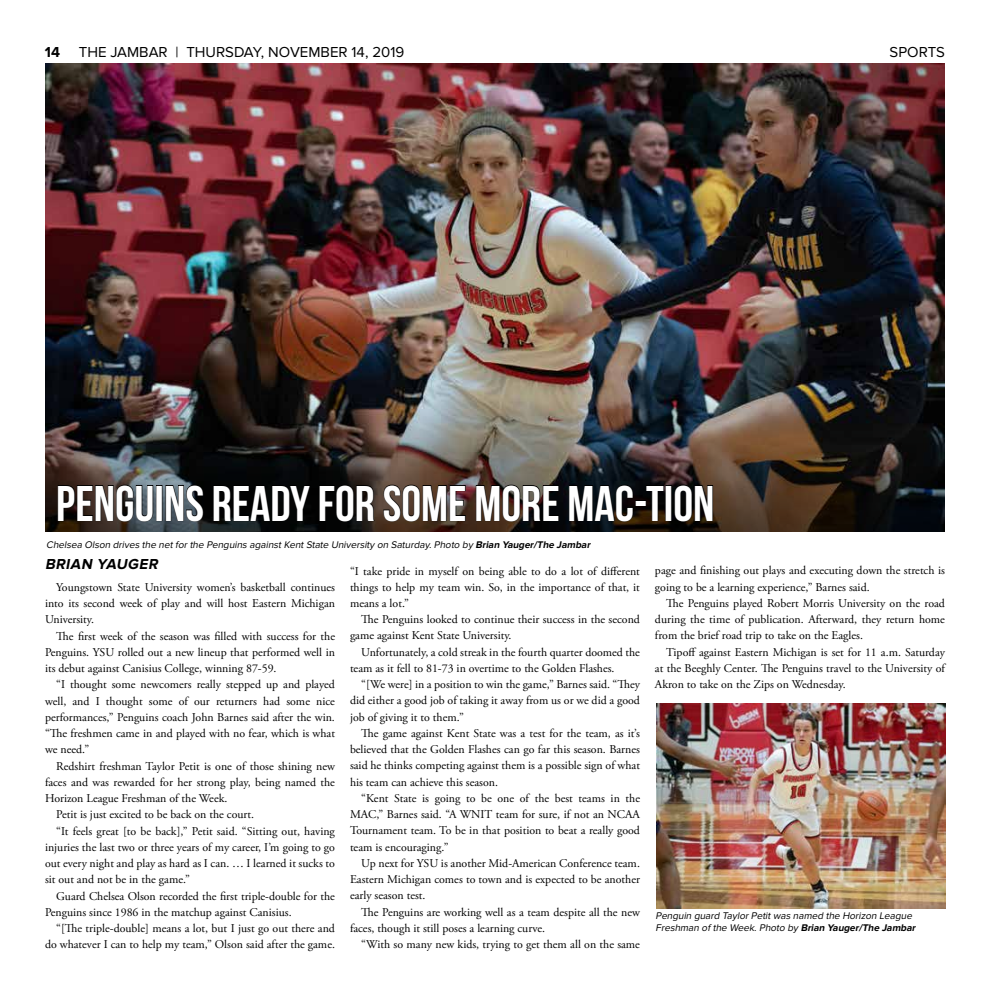
<style>
.page{position:relative;width:990px;height:990px;background:#fff}
.page>*{position:absolute;margin:0;border:0;box-sizing:border-box;transform-origin:0 0}
.t1{font:700 50px "Bebas Neue";color:#fff}
.t2{font:15px "Proxima Nova";color:#000}
.t3{font:italic 700 15px "Proxima Nova";color:#000}
.t4{font:700 15px "Proxima Nova";color:#000}
.t5{font:11.88px/16.2px "Adobe Garamond Pro";color:#000;text-align:justify}
.t6{font:italic 10px/12px "Proxima Nova";color:#000}
.s1{font-weight:700}
</style>
<div class="page">
<img style="left:45px;top:63px;width:900px;height:334px">
<img style="left:45px;top:397px;width:900px;height:135px">
<svg style="left:58px;top:485px;width:95px;height:37px;background:#2e2726"></svg>
<div style="left:156px;top:486px;width:6px;height:35px;border:1px solid #000"></div>
<svg style="left:165px;top:485px;width:39px;height:37px"></svg>
<div style="left:213px;top:485px;width:98px;height:36px;background:#020202"></div>
<svg style="left:319px;top:485px;width:56px;height:37px;background:#0d0b09"></svg>
<svg style="left:383px;top:485px;width:83px;height:37px;background:#443329"></svg>
<svg style="left:476px;top:485px;width:83px;height:37px;background:#2d2019"></svg>
<svg style="left:569px;top:485px;width:64px;height:37px;background:#090c0e"></svg>
<div style="left:636px;top:501px;width:10px;height:5px;border:1px solid #000"></div>
<svg style="left:646px;top:485px;width:18px;height:36px"></svg>
<div style="left:666px;top:486px;width:5px;height:35px;border:1px solid #000"></div>
<svg style="left:674px;top:485px;width:39px;height:37px"></svg>
<img style="left:656px;top:704px;width:289px;height:204px">
<p class="t4" style="left:45px;top:43px;width:17px">14</p>
<p class="t2" style="left:79px;top:43px;width:327px">THE JAMBAR | THURSDAY, NOVEMBER 14, 2019</p>
<p class="t2" style="left:890px;top:43px;width:57px">SPORTS</p>
<h1 class="t1" style="left:56px;top:476px;width:660px">PENGUINS READY FOR SOME MORE MAC-TION</h1>
<p class="t6" style="left:46px;top:539px;width:548px">Chelsea Olson drives the netforthe Penguins againstKentState University on Saturday.Photo by <span class="s1">Brian Yauger/The Jambar</span></p>
<p class="t3" style="left:45px;top:555px;width:118px">BRIAN YAUGER</p>
<p class="t5" style="left:45px;top:579px;width:292px;text-indent:11px">Youngstown State University women’s basketball continues into its second week of play and will host Eastern Michigan University.</p>
<p class="t5" style="left:45px;top:628px;width:292px;text-indent:11px">The first week of the season was filled with success for the Penguins. YSU rolled out a new lineup that performed well in its debut against Canisius College, winning 87-59.</p>
<p class="t5" style="left:45px;top:677px;width:291px;text-indent:11px">“I thought some newcomers really stepped up and played well, and I thought some of our returners had some nice performances,” Penguins coach John Barnes said after the win. “The freshmen came in and played with no fear, which is what we need.”</p>
<p class="t5" style="left:56px;top:758px;width:280px">Redshirt freshman Taylor Petit is one of those shining new</p>
<p class="t5" style="left:45px;top:774px;width:292px">faces and was rewarded for her strong play, being named the</p>
<p class="t5" style="left:45px;top:791px;width:184px">Horizon League Freshman of the Week.</p>
<p class="t5" style="left:56px;top:807px;width:199px">Petit is just excited to be back on the court.</p>
<p class="t5" style="left:56px;top:823px;width:280px">“It feels great [to be back],” Petit said. “Sitting out, having</p>
<p class="t5" style="left:45px;top:839px;width:291px">injuries the last two or three years of my career, I’m going to go</p>
<p class="t5" style="left:45px;top:856px;width:291px">out every night and play as hard as I can. … I learned it sucks to</p>
<p class="t5" style="left:45px;top:872px;width:147px">sit out and not be in the game.”</p>
<p class="t5" style="left:56px;top:888px;width:280px">Guard Chelsea Olson recorded the first triple-double for the</p>
<p class="t5" style="left:45px;top:904px;width:248px">Penguins since 1986 in the matchup against Canisius.</p>
<p class="t5" style="left:56px;top:921px;width:280px">“[The triple-double] means a lot, but I just go out there and</p>
<p class="t5" style="left:45px;top:937px;width:292px">do whatever I can to help my team,” Olson said after the game.</p>
<p class="t5" style="left:655px;top:563px;width:291px">page and finishing out plays and executing down the stretch is going to be a learning experience,” Barnes said.</p>
<p class="t5" style="left:655px;top:595px;width:291px;text-indent:11px">The Penguins played Robert Morris University on the road during the time of publication. Afterward, they return home from the brief road trip to take on the Eagles.</p>
<p class="t5" style="left:655px;top:644px;width:292px;text-indent:11px">Tipoff against Eastern Michigan is set for 11 a.m. Saturday at the Beeghly Center. The Penguins travel to the University of Akron to take on the Zips on Wednesday.</p>
<p class="t5" style="left:350px;top:563px;width:291px">“I take pride in myself on being able to do a lot of different things to help my team win. So, in the importance of that, it means a lot.”</p>
<p class="t5" style="left:350px;top:612px;width:291px;text-indent:11px">The Penguins looked to continue their success in the second game against Kent State University.</p>
<p class="t5" style="left:350px;top:644px;width:292px;text-indent:11px">Unfortunately, a cold streak in the fourth quarter doomed the team as it fell to 81-73 in overtime to the Golden Flashes.</p>
<p class="t5" style="left:350px;top:677px;width:292px;text-indent:11px">“[We were] in a position to win the game,” Barnes said. “They did either a good job of taking it away from us or we did a good job of giving it to them.”</p>
<p class="t5" style="left:350px;top:725px;width:292px;text-indent:11px">The game against Kent State was a test for the team, as it’s believed that the Golden Flashes can go far this season. Barnes said he thinks competing against them is a possible sign of what his team can achieve this season.</p>
<p class="t5" style="left:350px;top:790px;width:292px;text-indent:11px">“Kent State is going to be one of the best teams in the MAC,” Barnes said. “A WNIT team for sure, if not an NCAA Tournament team. To be in that position to beat a really good team is encouraging.”</p>
<p class="t5" style="left:350px;top:855px;width:291px;text-indent:11px">Up next for YSU is another Mid-American Conference team.<br>Eastern Michigan comes to town and is expected to be another early season test.</p>
<p class="t5" style="left:350px;top:904px;width:292px;text-indent:11px">The Penguins are working well as a team despite all the new faces, though it still poses a learning curve.</p>
<p class="t5" style="left:361px;top:937px;width:280px">“With so many new kids, trying to get them all on the same</p>
<p class="t6" style="left:656px;top:910px;width:264px">Penguin guard TaylorPetitwas named the Horizon League<br>Freshman of the Week.Photo by <span class="s1">Brian Yauger/The Jambar</span></p>
</div>
